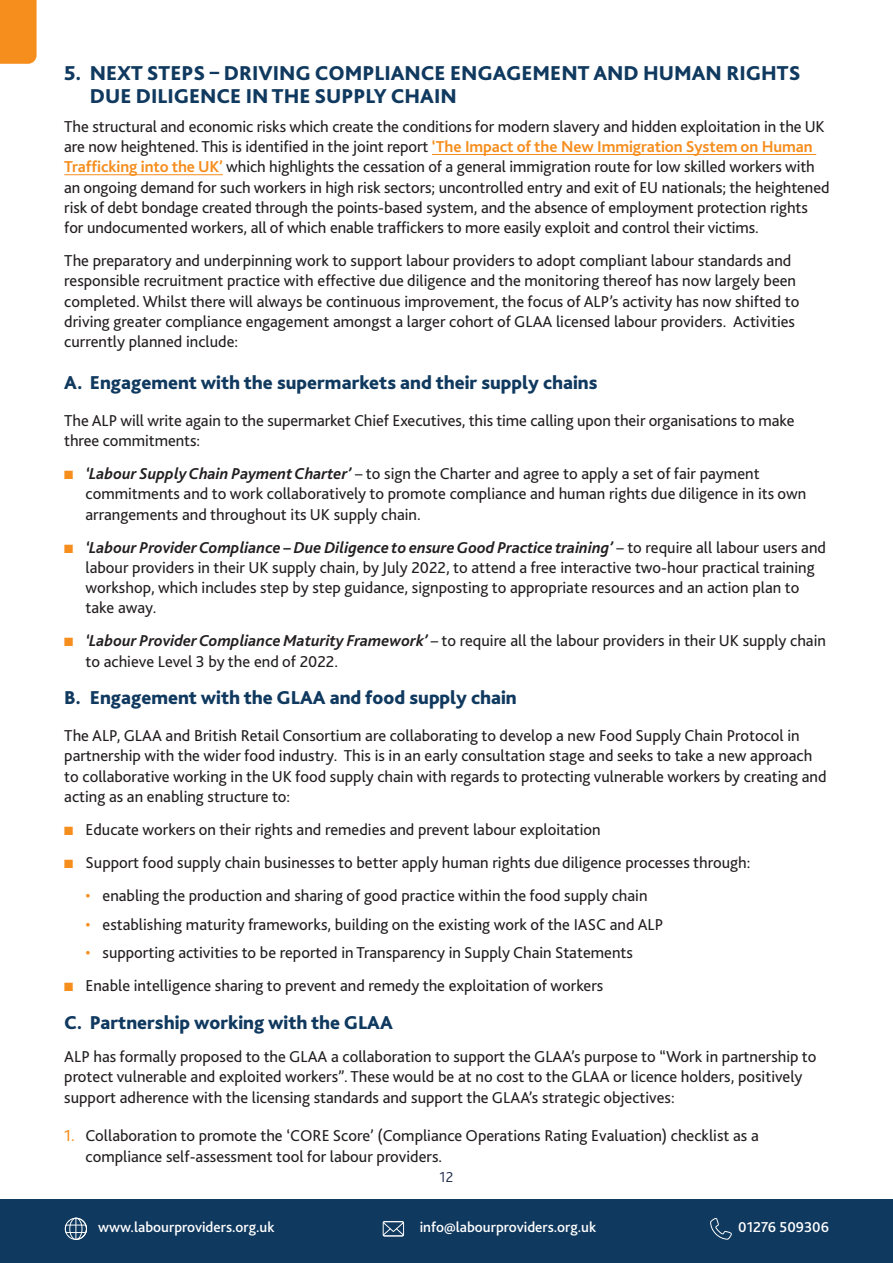
<style>
.page{position:relative;width:893px;height:1263px;background:#fff}
.page>*{position:absolute;margin:0;border:0;box-sizing:border-box;transform-origin:0 0}
.Sub_header{font:800 21px/23.2px "Bliss";color:#10395f}
.Body{font:800 19.5px "Bliss";color:#10395f}
.Body-2{font:16.5px/20.2px "Bliss";color:#231f20}
.Bullet{font:16.5px/20.2px "Bliss";color:#231f20}
.Bullet_Sub{font:16.5px "Bliss";color:#231f20}
.t1{font:500 15px "Bliss";color:#fff}
.t2{font:300 15px "Bliss";color:#1d294a}
.s1{font-weight:700;color:#f68e1e}
.s2{color:#f68e1e}
.s3{font-weight:700;font-style:italic}
</style>
<div class="page">
<div style="left:0;top:1199px;width:893px;height:64px;background:#10395f"></div>
<svg style="left:710px;top:1218px;width:22px;height:21px"></svg>
<svg style="left:383px;top:1221px;width:21px;height:15px"></svg>
<svg style="left:65px;top:1218px;width:22px;height:22px"></svg>
<div style="left:0;top:0;width:37px;height:64px;background:#f68e1e"></div>
<hr style="left:432px;top:154px;width:384px;height:1px;background:#f68e1e">
<hr style="left:64px;top:174px;width:159px;height:1px;background:#f68e1e">
<p class="Sub_header" style="left:90px;top:61px;width:712px;text-indent:-26px">5. NEXT STEPS – DRIVING COMPLIANCE ENGAGEMENT AND HUMAN RIGHTS<br>DUE DILIGENCE IN THE SUPPLY CHAIN</p>
<p class="Body-2" style="left:64px;top:116px;width:767px">The structural and economic risks which create the conditions for modern slavery and hidden exploitation in the UK are now heightened. This is identified in the joint report <span class="s1">‘The Impact of the New Immigration System on Human Trafficking into the UK’</span> which highlights the cessation of a general immigration route for low skilled workers with an ongoing demand for such workers in high risk sectors; uncontrolled entry and exit of EU nationals; the heightened risk of debt bondage created through the points-based system, and the absence of employment protection rights for undocumented workers, all of which enable traffickers to more easily exploit and control their victims.</p>
<p class="Body-2" style="left:64px;top:250px;width:737px">The preparatory and underpinning work to support labour providers to adopt compliant labour standards and responsible recruitment practice with effective due diligence and the monitoring thereof has now largely been completed. Whilst there will always be continuous improvement, the focus of ALP’s activity has now shifted to driving greater compliance engagement amongst a larger cohort of GLAA licensed labour providers. Activities currently planned include:</p>
<p class="Body" style="left:64px;top:370px;width:535px">A. Engagement with the supermarkets and their supply chains</p>
<p class="Body-2" style="left:64px;top:410px;width:732px">The ALP will write again to the supermarket Chief Executives, this time calling upon their organisations to make three commitments:</p>
<p class="Bullet" style="left:86px;top:463px;width:722px;text-indent:-21px"><span class="s2">■</span> <span class="s3">‘Labour Supply Chain Payment Charter’</span> – to sign the Charter and agree to apply a set of fair payment commitments and to work collaboratively to promote compliance and human rights due diligence in its own arrangements and throughout its UK supply chain.</p>
<p class="Bullet" style="left:86px;top:537px;width:742px;text-indent:-21px"><span class="s2">■</span> <span class="s3">‘Labour Provider Compliance – Due Diligence to ensure Good Practice training’</span> – to require all labour users and labour providers in their UK supply chain, by July 2022, to attend a free interactive two-hour practical training workshop, which includes step by step guidance, signposting to appropriate resources and an action plan to take away.</p>
<p class="Bullet" style="left:86px;top:631px;width:742px;text-indent:-21px"><span class="s2">■</span> <span class="s3">‘Labour Provider Compliance Maturity Framework’</span> – to require all the labour providers in their UK supply chain to achieve Level 3 by the end of 2022.</p>
<p class="Body" style="left:64px;top:685px;width:454px">B. Engagement with the GLAA and food supply chain</p>
<p class="Body-2" style="left:64px;top:725px;width:764px">The ALP, GLAA and British Retail Consortium are collaborating to develop a new Food Supply Chain Protocol in partnership with the wider food industry. This is in an early consultation stage and seeks to take a new approach to collaborative working in the UK food supply chain with regards to protecting vulnerable workers by creating and acting as an enabling structure to:</p>
<p class="Bullet" style="left:64px;top:819px;width:538px"><span class="s2">■</span> Educate workers on their rights and remedies and prevent labour exploitation</p>
<p class="Bullet" style="left:64px;top:852px;width:688px"><span class="s2">■</span> Support food supply chain businesses to better apply human rights due diligence processes through:</p>
<p class="Bullet_Sub" style="left:86px;top:885px;width:564px"><span class="s2">•</span> enabling the production and sharing of good practice within the food supply chain</p>
<p class="Bullet_Sub" style="left:86px;top:914px;width:579px"><span class="s2">•</span> establishing maturity frameworks, building on the existing work of the IASC and ALP</p>
<p class="Bullet_Sub" style="left:86px;top:943px;width:549px"><span class="s2">•</span> supporting activities to be reported in Transparency in Supply Chain Statements</p>
<p class="Bullet" style="left:64px;top:976px;width:541px"><span class="s2">■</span> Enable intelligence sharing to prevent and remedy the exploitation of workers</p>
<p class="Body" style="left:64px;top:1010px;width:330px">C. Partnership working with the GLAA</p>
<p class="Body-2" style="left:64px;top:1046px;width:754px">ALP has formally proposed to the GLAA a collaboration to support the GLAA’s purpose to “Work in partnership to protect vulnerable and exploited workers”. These would be at no cost to the GLAA or licence holders, positively support adherence with the licensing standards and support the GLAA’s strategic objectives:</p>
<p class="Bullet" style="left:86px;top:1125px;width:675px;line-height:21px;text-indent:-21px"><span class="s2">1.</span> Collaboration to promote the ‘CORE Score’ (Compliance Operations Rating Evaluation) checklist as a compliance self-assessment tool for labour providers.</p>
<p class="t2" style="left:440px;top:1167px;width:15px">12</p>
<p class="t1" style="left:98px;top:1217px;width:178px">www.labourproviders.org.uk</p>
<p class="t1" style="left:420px;top:1217px;width:178px">info@labourproviders.org.uk</p>
<p class="t1" style="left:738px;top:1217px;width:92px">01276 509306</p>
</div>
